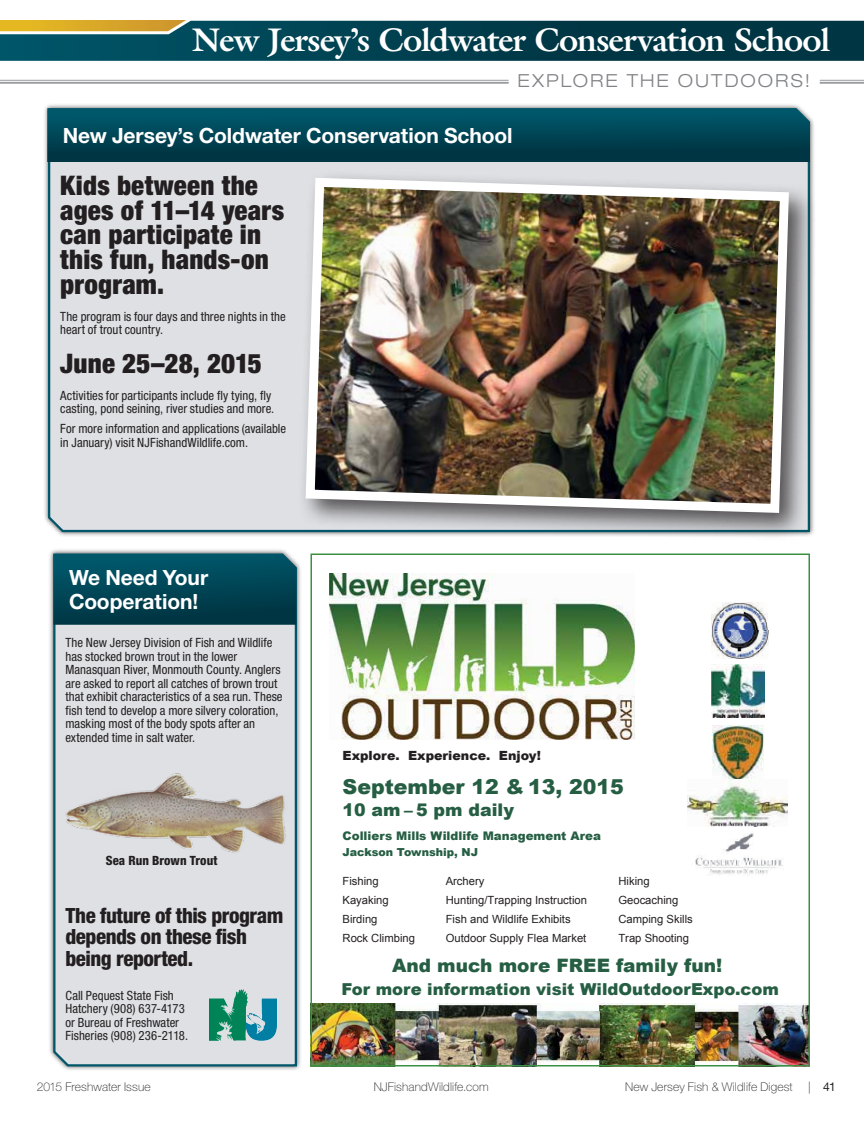
<style>
.page{position:relative;width:864px;height:1134px;background:#fff}
.page>*{position:absolute;margin:0;border:0;box-sizing:border-box;transform-origin:0 0}
.t1{font:700 33px "Galliard";letter-spacing:-.03em;color:#fff}
.t2{font:900 condensed 27px/24.8px "Helvetica Neue LT Std";letter-spacing:.005em;color:#231f20}
.t3{font:700 21px/23.2px "Helvetica Neue LT Std";letter-spacing:-.005em;color:#fff}
.t4{font:800 condensed 21px/21.8px "Helvetica Neue LT Std";letter-spacing:-.02em;color:#231f20}
.t5{font:900 20.55px "Arial";color:#265e43}
.t6{font:900 18.45px "Arial";color:#265e43}
.t7{font:300 expanded 18px "Helvetica Neue LT Std";letter-spacing:.115em;color:#808285}
.t8{font:900 17.4px "Arial";color:#265e43}
.t9{font:900 16.5px "Arial";color:#265e43}
.t10{font:condensed 12.75px/13.5px "Helvetica Neue LT Std";letter-spacing:.005em;color:#231f20}
.t11{font:800 condensed 12.75px "Helvetica Neue LT Std";letter-spacing:.005em;color:#231f20}
.t12{font:900 12.6px "Arial";color:#231f20}
.t13{font:100 12px "Helvetica Neue LT Std";letter-spacing:.01em;color:#231f20}
.t14{font:12px "Helvetica Neue LT Std";color:#231f20}
.t15{font:900 11.85px "Arial";color:#265e43}
.t16{font:11.25px/18.8px "Arial";color:#231f20}
.t17{font:900 11.1px "Arial";color:#265e43}
.s1{font-weight:100}
</style>
<div class="page">
<div style="left:47px;top:107px;width:764px;height:426px;background:#dee0e4"></div>
<svg style="left:47px;top:108px;width:763px;height:54px;background:#004556"></svg>
<img style="left:712px;top:603px;width:56px;height:56px">
<img style="left:711px;top:665px;width:54px;height:52px">
<img style="left:712px;top:725px;width:52px;height:55px">
<img style="left:688px;top:780px;width:99px;height:47px">
<img style="left:695px;top:833px;width:88px;height:43px">
<img style="left:329px;top:573px;width:305px;height:167px">
<img style="left:313px;top:1004px;width:494px;height:59px">
<div style="left:310px;top:554px;width:500px;height:512px;border:2px solid #3c9043"></div>
<hr style="left:820px;top:80px;width:44px;height:1px;background:#999b9e">
<hr style="left:820px;top:82px;width:44px;height:2px;background:#999b9e">
<svg style="left:0;top:20px;width:864px;height:41px;background:#154c53"></svg>
<hr style="left:0;top:80px;width:509px;height:1px;background:#999b9e">
<hr style="left:0;top:82px;width:509px;height:2px;background:#999b9e">
<div style="left:48px;top:548px;width:254px;height:524px;background:#231f20;opacity:.75"></div>
<div style="left:52px;top:552px;width:246px;height:516px;background:#dee0e4"></div>
<img style="left:62px;top:768px;width:229px;height:90px">
<svg style="left:209px;top:989px;width:58px;height:52px;background:#5ca99c"></svg>
<svg style="left:54px;top:554px;width:242px;height:71px;background:#014656"></svg>
<div style="left:298px;top:170px;width:520px;height:372px;background:#231f20;opacity:.75"></div>
<img style="left:301px;top:173px;width:492px;height:345px">
<h1 class="t1" style="left:192px;top:18px;width:640px">New Jersey’s Coldwater Conservation School</h1>
<h3 class="t7" style="left:517px;top:70px;width:294px">EXPLORE THE OUTDOORS!</h3>
<h3 class="t3" style="left:63px;top:123px;width:451px">New Jersey’s Coldwater Conservation School</h3>
<h2 class="t2" style="left:60px;top:172px;width:225px">Kids between the ages of 11–14 years can participate in this fun, hands-on program.</h2>
<p class="t10" style="left:60px;top:309px;width:227px">The program is four days and three nights in the heart of trout country.</p>
<h2 class="t2" style="left:60px;top:350px;width:203px">June 25–28, 2015</h2>
<p class="t10" style="left:60px;top:388px;width:216px">Activities for participants include fly tying, fly casting, pond seining, river studies and more.</p>
<p class="t10" style="left:60px;top:422px;width:227px">For more information and applications (available in January) visit NJFishandWildlife.com.</p>
<h3 class="t3" style="left:69px;top:566px;width:141px">We Need Your<br>Cooperation!</h3>
<p class="t10" style="left:65px;top:636px;width:219px">The New Jersey Division of Fish and Wildlife has stocked brown trout in the lower Manasquan River, Monmouth County. Anglers are asked to report all catches of brown trout that exhibit characteristics of a sea run. These fish tend to develop a more silvery coloration, masking most of the body spots after an extended time in salt water.</p>
<p class="t11" style="left:106px;top:852px;width:113px">Sea Run Brown Trout</p>
<h3 class="t4" style="left:65px;top:904px;width:219px">The future of this program depends on these fish being reported.</h3>
<p class="t10" style="left:65px;top:989px;width:124px">Call Pequest State Fish<br>Hatchery (908) 637-4173 or Bureau of Freshwater<br>Fisheries (908) 236-2118.</p>
<p class="t12" style="left:343px;top:747px;width:200px">Explore. Experience. Enjoy!</p>
<h3 class="t5" style="left:343px;top:772px;width:283px">September 12 &amp; 13, 2015</h3>
<h3 class="t8" style="left:343px;top:798px;width:173px">10 am – 5 pm daily</h3>
<p class="t15" style="left:343px;top:827px;width:260px">Colliers Mills Wildlife Management Area</p>
<p class="t17" style="left:343px;top:844px;width:137px">Jackson Township, NJ</p>
<p class="t16" style="left:343px;top:872px;width:74px">Fishing<br>Kayaking<br>Birding<br>Rock Climbing</p>
<p class="t16" style="left:446px;top:872px;width:143px">Archery<br>Hunting/Trapping Instruction<br>Fish and Wildlife Exhibits<br>Outdoor Supply Flea Market</p>
<p class="t16" style="left:618px;top:872px;width:76px">Hiking<br>Geocaching<br>Camping Skills<br>Trap Shooting</p>
<h3 class="t6" style="left:392px;top:952px;width:332px">And much more FREE family fun!</h3>
<p class="t9" style="left:342px;top:977px;width:439px">For more information visit WildOutdoorExpo.com</p>
<p class="t13" style="left:37px;top:1080px;width:115px">2015 Freshwater Issue</p>
<p class="t13" style="left:374px;top:1080px;width:117px">NJFishandWildlife.com</p>
<p class="t13" style="left:625px;top:1080px;width:169px">New Jersey Fish &amp; Wildlife Digest</p>
<p class="t14" style="left:808px;top:1080px;width:29px"><span class="s1">|</span> 41</p>
</div>
